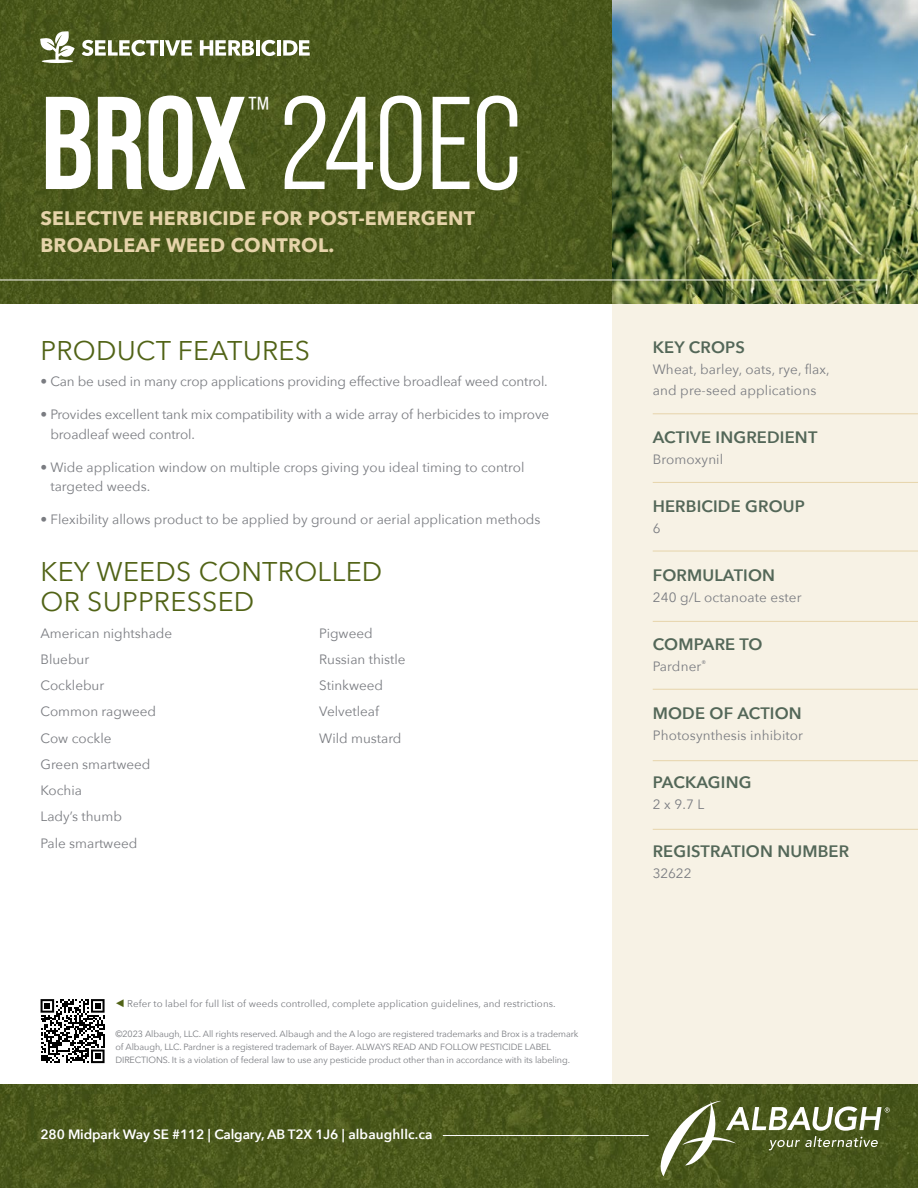
<style>
.page{position:relative;width:918px;height:1188px;background:#fff}
.page>*{position:absolute;margin:0;border:0;box-sizing:border-box;transform-origin:0 0}
.t1{font:131.7px "Bebas Neue Pro Middle";letter-spacing:-.01em;color:#fff}
.t2{font:36px "Bebas Neue Pro Middle";color:#fff}
.t3{font:27px/30px "Avenir Next";letter-spacing:.01em;color:#516316}
.t4{font:700 19.5px/27px "Avenir Next";letter-spacing:.01em;color:#e6d4aa}
.t5{font:600 16.5px "Avenir Next";letter-spacing:.01em;color:#536758}
.t6{font:13.5px/26.2px "Avenir Next";color:#7a7c81}
.t7{font:600 13.5px "Avenir Next";letter-spacing:-.01em;color:#fff}
.t8{font:9.75px "Avenir Next";letter-spacing:.01em;color:#7a7c81}
.t9{font:9px/12.8px "Avenir Next";letter-spacing:-.01em;color:#7a7c81}
.s1{font-family:"Bebas Neue Pro";font-weight:700}
</style>
<div class="page">
<img style="left:0;top:0;width:612px;height:304px">
<div style="left:612px;top:302px;width:306px;height:799px;background:#f7f2e5"></div>
<hr style="left:653px;top:413px;width:265px;height:1px;background:#e6d4aa">
<hr style="left:653px;top:482px;width:265px;height:1px;background:#e6d4aa">
<hr style="left:653px;top:551px;width:265px;height:1px;background:#e6d4aa">
<hr style="left:653px;top:621px;width:265px;height:1px;background:#e6d4aa">
<hr style="left:653px;top:689px;width:265px;height:1px;background:#e6d4aa">
<hr style="left:653px;top:829px;width:265px;height:1px;background:#e6d4aa">
<hr style="left:653px;top:760px;width:265px;height:1px;background:#e6d4aa">
<img style="left:0;top:1084px;width:918px;height:104px">
<img style="left:612px;top:0;width:306px;height:304px">
<hr style="left:0;top:280px;width:878px;height:1px;background:#f9f8f4">
<hr style="left:443px;top:1135px;width:206px;height:1px;background:#fff">
<svg style="left:661px;top:1101px;width:229px;height:75px"></svg>
<svg style="left:41px;top:999px;width:64px;height:64px"></svg>
<svg style="left:40px;top:31px;width:35px;height:31px"></svg>
<hr style="left:42px;top:60px;width:31px;height:3px;background:#fff;border-radius:50%">
<svg style="left:82px;top:40px;width:77px;height:16px"></svg>
<hr style="left:160px;top:40px;width:4px;height:16px;background:#fff">
<svg style="left:165px;top:40px;width:27px;height:16px"></svg>
<svg style="left:200px;top:40px;width:54px;height:16px"></svg>
<hr style="left:256px;top:40px;width:4px;height:16px;background:#fff">
<svg style="left:261px;top:40px;width:15px;height:16px"></svg>
<hr style="left:277px;top:40px;width:4px;height:16px;background:#fff">
<svg style="left:283px;top:40px;width:27px;height:16px"></svg>
<h1 class="t1" style="left:40px;top:70px;width:483px"><span class="s1">BROX</span> 240EC</h1>
<h2 class="t2" style="left:248px;top:90px;width:23px">™</h2>
<h3 class="t4" style="left:40px;top:204px;width:436px">SELECTIVE HERBICIDE FOR POST-EMERGENT<br>BROADLEAF WEED CONTROL.</h3>
<h3 class="t3" style="left:40px;top:335px;width:271px">PRODUCT FEATURES</h3>
<p class="t6" style="left:40px;top:368px;width:509px">• Can be used in many crop applications providing effective broadleaf weed control.</p>
<p class="t6" style="left:50px;top:404px;width:500px;line-height:19.5px;text-indent:-10px">• Provides excellent tank mix compatibility with a wide array of herbicides to improve broadleaf weed control.</p>
<p class="t6" style="left:50px;top:457px;width:476px;line-height:19.5px;text-indent:-10px">• Wide application window on multiple crops giving you ideal timing to control targeted weeds.</p>
<p class="t6" style="left:40px;top:506px;width:502px">• Flexibility allows product to be applied by ground or aerial application methods</p>
<h3 class="t3" style="left:40px;top:556px;width:343px">KEY WEEDS CONTROLLED<br>OR SUPPRESSED</h3>
<p class="t6" style="left:40px;top:619px;width:133px">American nightshade<br>Bluebur<br>Cocklebur<br>Common ragweed<br>Cow cockle<br>Green smartweed<br>Kochia<br>Lady’s thumb<br>Pale smartweed</p>
<p class="t6" style="left:319px;top:619px;width:88px">Pigweed<br>Russian thistle<br>Stinkweed<br>Velvetleaf<br>Wild mustard</p>
<p class="t8" style="left:127px;top:995px;width:430px">Refer to label for full list of weeds controlled, complete application guidelines, and restrictions.</p>
<p class="t9" style="left:115px;top:1027px;width:465px">©2023 Albaugh, LLC. All rights reserved. Albaugh and the A logo are registered trademarks and Brox is a trademark of Albaugh, LLC. Pardner is a registered trademark of Bayer. ALWAYS READ AND FOLLOW PESTICIDE LABEL<br>DIRECTIONS. It is a violation of federal law to use any pesticide product other than in accordance with its labeling.</p>
<p class="t7" style="left:40px;top:1123px;width:394px">280 Midpark Way SE #112 | Calgary, AB T2X 1J6 | albaughllc.ca</p>
<p class="t5" style="left:653px;top:333px;width:94px">KEY CROPS</p>
<p class="t6" style="left:653px;top:358px;width:179px;line-height:21px">Wheat, barley, oats, rye, flax, and pre-seed applications</p>
<p class="t5" style="left:653px;top:423px;width:166px">ACTIVE INGREDIENT</p>
<p class="t6" style="left:653px;top:445px;width:72px">Bromoxynil</p>
<p class="t5" style="left:653px;top:492px;width:154px">HERBICIDE GROUP</p>
<p class="t6" style="left:653px;top:514px;width:9px">6</p>
<p class="t5" style="left:653px;top:561px;width:124px">FORMULATION</p>
<p class="t6" style="left:653px;top:583px;width:150px">240 g/L octanoate ester</p>
<p class="t5" style="left:653px;top:630px;width:111px">COMPARE TO</p>
<p class="t6" style="left:653px;top:652px;width:55px">Pardner<sup>®</sup></p>
<p class="t5" style="left:653px;top:699px;width:151px">MODE OF ACTION</p>
<p class="t6" style="left:653px;top:721px;width:152px">Photosynthesis inhibitor</p>
<p class="t5" style="left:653px;top:768px;width:100px">PACKAGING</p>
<p class="t6" style="left:653px;top:790px;width:53px">2 x 9.7 L</p>
<p class="t5" style="left:653px;top:837px;width:198px">REGISTRATION NUMBER</p>
<p class="t6" style="left:653px;top:859px;width:40px">32622</p>
</div>
